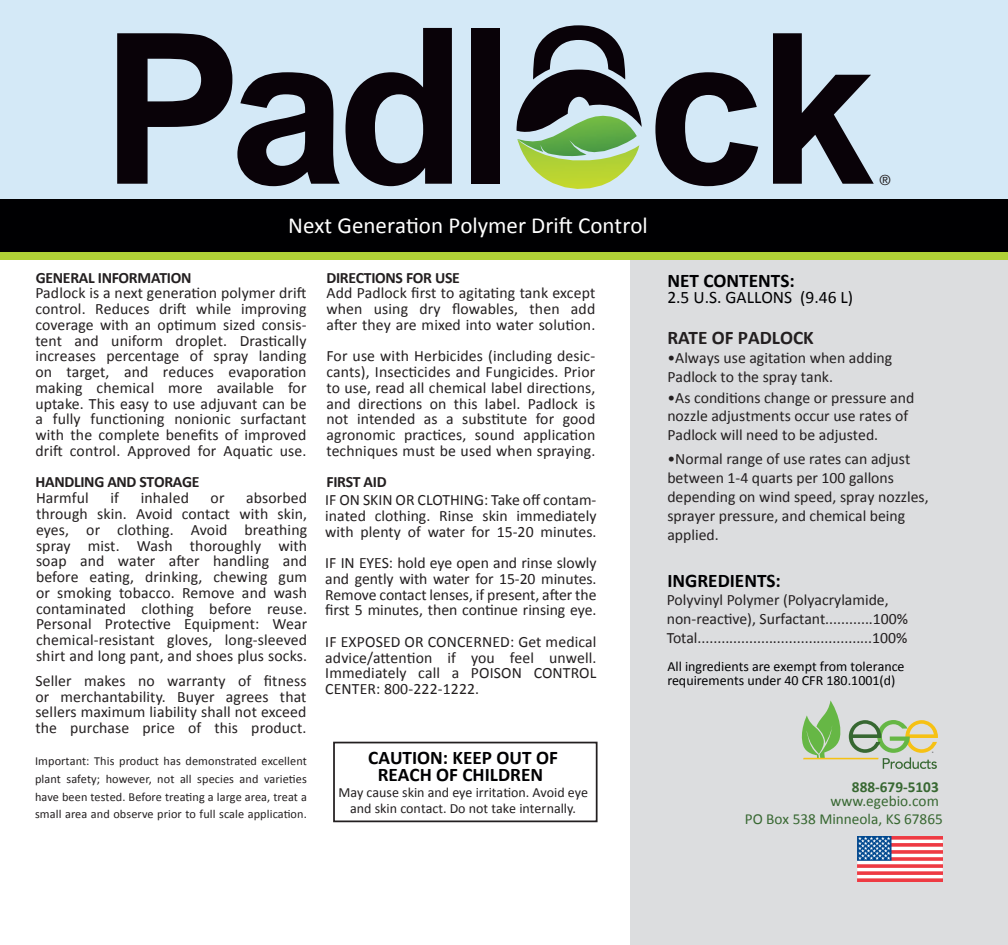
<style>
.page{position:relative;width:1008px;height:945px;background:#fff}
.page>*{position:absolute;margin:0;border:0;box-sizing:border-box;transform-origin:0 0}
.t1{font:23.1px "Calibri";color:#fff}
.t2{font:700 19.25px/17.5px "Calibri";color:#000002;text-align:center}
.t3{font:700 19.25px "Calibri";color:#231f20}
.t4{font:17.5px "Calibri";color:#000002}
.t5{font:15.75px/15.8px "Calibri";color:#231f20;text-align:justify}
.t6{font:700 15.75px "Calibri";letter-spacing:-.02em;color:#231f20}
.t7{font:15.22px/17.8px "Calibri";color:#386832;text-align:right}
.t8{font:700 15.22px "Calibri";color:#386832}
.t9{font:14.17px "Helvetica Neue";color:#231f20}
.t10{font:14px/15.8px "Calibri";color:#231f20;text-align:center}
.t11{font:14px/14px "Calibri";color:#000002}
.t12{font:12.25px/17.5px "Calibri";letter-spacing:.01em;color:#231f20;text-align:justify}
</style>
<div class="page">
<div style="left:0;top:0;width:1008px;height:203px;background:#d4e9f7"></div>
<div style="left:0;top:199px;width:1008px;height:53px;background:#000002"></div>
<div style="left:0;top:253px;width:1008px;height:7px;background:#b0d136"></div>
<div style="left:630px;top:260px;width:378px;height:685px;background:#dcdddf"></div>
<div style="left:333px;top:742px;width:265px;height:80px;border:2px solid #231f20"></div>
<img style="left:524px;top:145px;width:115px;height:44px">
<img style="left:517px;top:137px;width:120px;height:19px">
<svg style="left:516px;top:25px;width:126px;height:112px"></svg>
<svg style="left:655px;top:33px;width:219px;height:153px"></svg>
<div style="left:471px;top:28px;width:29px;height:156px;background:#090208"></div>
<svg style="left:117px;top:28px;width:335px;height:158px"></svg>
<img style="left:857px;top:837px;width:85px;height:45px">
<svg style="left:802px;top:700px;width:136px;height:69px"></svg>
<p class="t6" style="left:36px;top:267px;width:157px">GENERAL INFORMATION</p>
<h1 class="t1" style="left:288px;top:211px;width:361px">Next Generation Polymer Drift Control</h1>
<p class="t6" style="left:326px;top:267px;width:135px">DIRECTIONS FOR USE</p>
<p class="t5" style="left:35px;top:285px;width:273px">Padlock is a next generation polymer drift control. Reduces drift while improving coverage with an optimum sized consis&shy;tent and uniform droplet. Drastically increases percentage of spray landing on target, and reduces evaporation making chemical more available for uptake. This easy to use adjuvant can be a fully functioning nonionic surfactant with the complete benefits of improved drift control. Approved for Aquatic use.</p>
<p class="t5" style="left:326px;top:285px;width:270px">Add Padlock first to agitating tank except when using dry flowables, then add after they are mixed into water solution.</p>
<p class="t5" style="left:326px;top:348px;width:270px">For use with Herbicides (including desic&shy;cants), Insecticides and Fungicides. Prior to use, read all chemical label directions, and directions on this label. Padlock is not intended as a substitute for good agronomic practices, sound application techniques must be used when spraying.</p>
<p class="t6" style="left:36px;top:471px;width:166px">HANDLING AND STORAGE</p>
<p class="t6" style="left:326px;top:471px;width:62px">FIRST AID</p>
<p class="t5" style="left:36px;top:489px;width:54px">Harmful</p>
<p class="t5" style="left:111px;top:489px;width:10px">if</p>
<p class="t5" style="left:141px;top:489px;width:50px">inhaled</p>
<p class="t5" style="left:211px;top:489px;width:15px">or</p>
<p class="t5" style="left:36px;top:489px;width:273px;text-indent:210px">absorbed through skin. Avoid contact with skin, eyes, or clothing. Avoid breathing spray mist. Wash thoroughly with soap and water after handling and before eating, drinking, chewing gum or smoking tobacco. Remove and wash contaminated clothing before reuse.<br>Personal Protective Equipment: Wear chemical-resistant gloves, long-sleeved shirt and long pant, and shoes plus socks.</p>
<p class="t5" style="left:35px;top:672px;width:273px">Seller makes no warranty of fitness or merchantability. Buyer agrees that sellers maximum liability shall not exceed the purchase price of this product.</p>
<p class="t5" style="left:325px;top:491px;width:273px">IF ON SKIN OR CLOTHING: Take off contam&shy;inated clothing. Rinse skin immediately with plenty of water for 15-20 minutes.</p>
<p class="t5" style="left:325px;top:554px;width:273px">IF IN EYES: hold eye open and rinse slowly and gently with water for 15-20 minutes.<br>Remove contact lenses, if present, after the first 5 minutes, then continue rinsing eye.</p>
<p class="t5" style="left:325px;top:633px;width:273px">IF EXPOSED OR CONCERNED: Get medical advice/attention if you feel unwell.<br>Immediately call a POISON CONTROL CENTER: 800-222-1222.</p>
<p class="t12" style="left:35px;top:752px;width:273px">Important: This product has demonstrated excellent plant safety; however, not all species and varieties have been tested. Before treating a large area, treat a small area and observe prior to full scale application.</p>
<p class="t2" style="left:368px;top:748px;width:191px">CAUTION: KEEP OUT OF<br>REACH OF CHILDREN</p>
<p class="t10" style="left:338px;top:784px;width:251px">May cause skin and eye irritation. Avoid eye and skin contact. Do not take internally.</p>
<p class="t9" style="left:880px;top:170px;width:13px">®</p>
<p class="t2" style="left:667px;top:271px;width:129px">NET CONTENTS:</p>
<p class="t4" style="left:667px;top:286px;width:187px">2.5 U.S. GALLONS (9.46 L)</p>
<p class="t3" style="left:667px;top:324px;width:148px">RATE OF PADLOCK</p>
<p class="t5" style="left:667px;top:347px;width:226px;line-height:18.9px">•Always use agitation when adding<br>Padlock to the spray tank.</p>
<p class="t5" style="left:667px;top:387px;width:248px;line-height:18.9px;text-align:left">•As conditions change or pressure and nozzle adjustments occur use rates of<br>Padlock will need to be adjusted.</p>
<p class="t5" style="left:667px;top:449px;width:263px;line-height:18.9px;text-align:left">•Normal range of use rates can adjust between 1-4 quarts per 100 gallons depending on wind speed, spray nozzles, sprayer pressure, and chemical being applied.</p>
<p class="t2" style="left:667px;top:571px;width:115px">INGREDIENTS:</p>
<p class="t5" style="left:667px;top:590px;width:243px;line-height:18.9px;text-align:left">Polyvinyl Polymer (Polyacrylamide, non-reactive), Surfactant............100%<br>Total............................................100%</p>
<p class="t11" style="left:667px;top:659px;width:239px">All ingredients are exempt from tolerance requirements under 40 CFR 180.1001(d)</p>
<p class="t8" style="left:852px;top:776px;width:88px">888-679-5103</p>
<p class="t7" style="left:745px;top:792px;width:200px">www.egebio.com<br>PO Box 538 Minneola, KS 67865</p>
</div>
